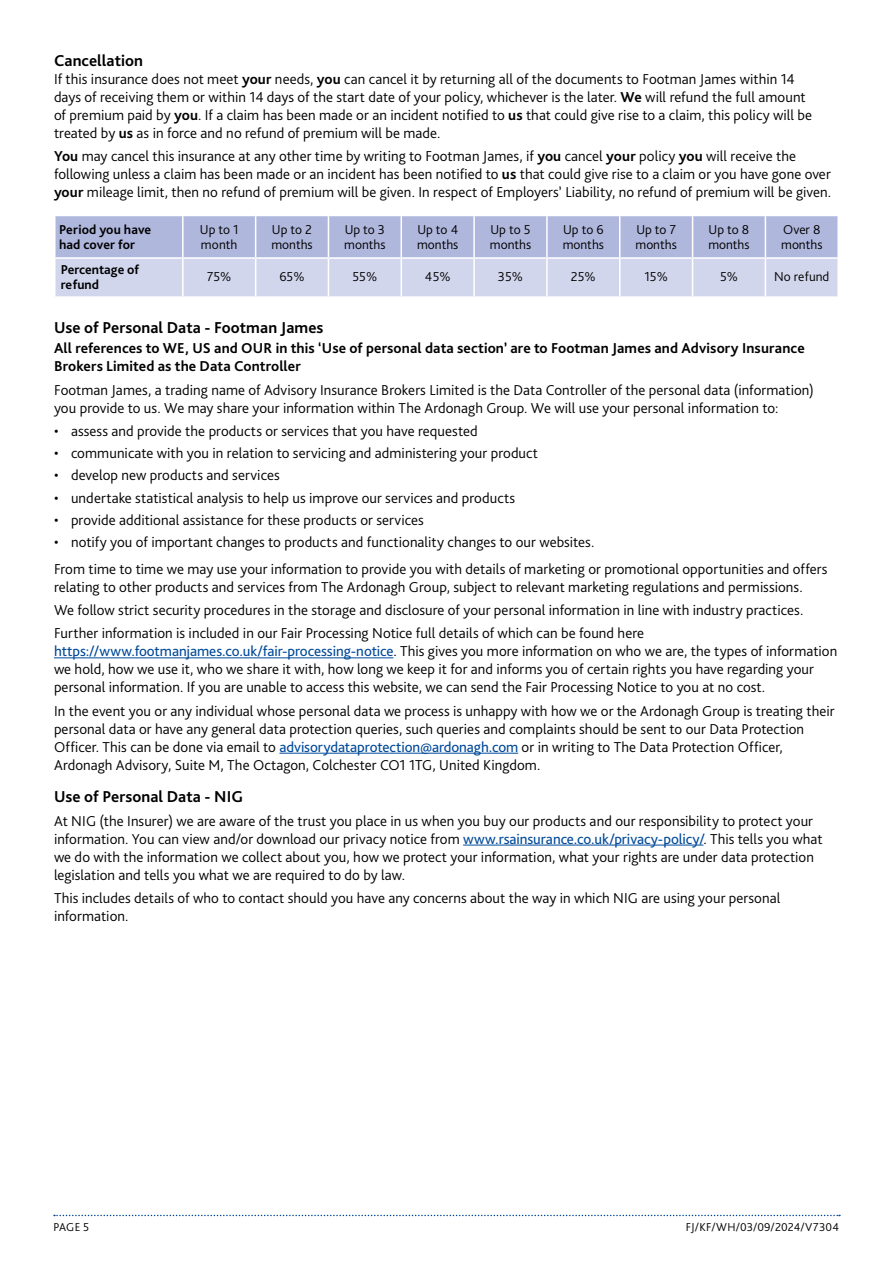
<style>
.page{position:relative;width:893px;height:1263px;background:#fff}
.page>*{position:absolute;margin:0;border:0;box-sizing:border-box;transform-origin:0 0}
.t1{font:700 16.5px "Bliss Pro";letter-spacing:.005em;color:#000}
.t2{font:300 15px/18px "Bliss Pro";letter-spacing:.005em;color:#000}
.t3{font:700 15px/18px "Bliss Pro";letter-spacing:.01em;color:#000}
.t4{font:300 13.5px/15px "Bliss Pro";color:#000}
.t5{font:700 13.5px/15px "Bliss Pro";color:#000}
.t6{font:300 12px "Bliss Pro";letter-spacing:.01em;color:#000}
.s1{font-weight:700}
.s2{font-weight:400;color:#004a9a}
</style>
<div class="page">
<svg style="left:54px;top:1215px;width:786px;height:1px"></svg>
<hr style="left:54px;top:657px;width:339px;height:1px;background:#004a9a">
<hr style="left:279px;top:753px;width:239px;height:1px;background:#004a9a">
<hr style="left:463px;top:845px;width:240px;height:1px;background:#004a9a">
<svg style="left:56px;top:216px;width:781px;height:80px;background:#c0c6e4"></svg>
<hr style="left:182px;top:216px;width:2px;height:41px;background:#fff">
<hr style="left:255px;top:216px;width:1px;height:41px;background:#fff">
<hr style="left:328px;top:216px;width:1px;height:41px;background:#fff">
<hr style="left:401px;top:216px;width:1px;height:41px;background:#fff">
<hr style="left:473px;top:216px;width:2px;height:41px;background:#fff">
<hr style="left:546px;top:216px;width:2px;height:41px;background:#fff">
<hr style="left:619px;top:216px;width:1px;height:41px;background:#fff">
<hr style="left:692px;top:216px;width:1px;height:41px;background:#fff">
<hr style="left:765px;top:216px;width:1px;height:41px;background:#fff">
<hr style="left:54px;top:257px;width:129px;height:2px;background:#fff">
<hr style="left:183px;top:257px;width:73px;height:2px;background:#fff">
<hr style="left:182px;top:259px;width:2px;height:37px;background:#fff">
<hr style="left:256px;top:257px;width:72px;height:2px;background:#fff">
<hr style="left:255px;top:259px;width:1px;height:37px;background:#fff">
<hr style="left:328px;top:257px;width:73px;height:2px;background:#fff">
<hr style="left:328px;top:259px;width:1px;height:37px;background:#fff">
<hr style="left:401px;top:257px;width:73px;height:2px;background:#fff">
<hr style="left:401px;top:259px;width:1px;height:37px;background:#fff">
<hr style="left:474px;top:257px;width:73px;height:2px;background:#fff">
<hr style="left:473px;top:259px;width:2px;height:37px;background:#fff">
<hr style="left:547px;top:257px;width:73px;height:2px;background:#fff">
<hr style="left:546px;top:259px;width:2px;height:37px;background:#fff">
<hr style="left:620px;top:257px;width:73px;height:2px;background:#fff">
<hr style="left:619px;top:259px;width:1px;height:37px;background:#fff">
<hr style="left:693px;top:257px;width:72px;height:2px;background:#fff">
<hr style="left:692px;top:259px;width:1px;height:37px;background:#fff">
<hr style="left:765px;top:257px;width:74px;height:2px;background:#fff">
<hr style="left:765px;top:259px;width:1px;height:37px;background:#fff">
<p class="t1" style="left:54px;top:50px;width:90px">Cancellation</p>
<p class="t2" style="left:54px;top:69px;width:760px">If this insurance does not meet <span class="s1">your</span> needs, <span class="s1">you</span> can cancel it by returning all of the documents to Footman James within 14 days of receiving them or within 14 days of the start date of your policy, whichever is the later. <span class="s1">We</span> will refund the full amount of premium paid by <span class="s1">you</span>. If a claim has been made or an incident notified to <span class="s1">us</span> that could give rise to a claim, this policy will be treated by <span class="s1">us</span> as in force and no refund of premium will be made.</p>
<p class="t2" style="left:54px;top:147px;width:779px"><span class="s1">You</span> may cancel this insurance at any other time by writing to Footman James, if <span class="s1">you</span> cancel <span class="s1">your</span> policy <span class="s1">you</span> will receive the following unless a claim has been made or an incident has been notified to <span class="s1">us</span> that could give rise to a claim or you have gone over <span class="s1">your</span> mileage limit, then no refund of premium will be given. In respect of Employers’ Liability, no refund of premium will be given.</p>
<p class="t5" style="left:59px;top:221px;width:94px">Period you have had cover for</p>
<p class="t4" style="left:200px;top:221px;width:40px">Up to 1 month</p>
<p class="t4" style="left:271px;top:221px;width:43px">Up to 2 months</p>
<p class="t4" style="left:344px;top:221px;width:43px">Up to 3 months</p>
<p class="t4" style="left:417px;top:221px;width:43px">Up to 4 months</p>
<p class="t4" style="left:490px;top:221px;width:43px">Up to 5 months</p>
<p class="t4" style="left:563px;top:221px;width:43px">Up to 6 months</p>
<p class="t4" style="left:635px;top:221px;width:43px">Up to 7 months</p>
<p class="t4" style="left:708px;top:221px;width:43px">Up to 8 months</p>
<p class="t4" style="left:781px;top:221px;width:43px">Over 8 months</p>
<p class="t5" style="left:61px;top:261px;width:80px">Percentage of refund</p>
<p class="t4" style="left:207px;top:269px;width:26px">75%</p>
<p class="t4" style="left:279px;top:269px;width:27px">65%</p>
<p class="t4" style="left:352px;top:269px;width:26px">55%</p>
<p class="t4" style="left:425px;top:269px;width:28px">45%</p>
<p class="t4" style="left:498px;top:269px;width:27px">35%</p>
<p class="t4" style="left:571px;top:269px;width:26px">25%</p>
<p class="t4" style="left:644px;top:269px;width:25px">15%</p>
<p class="t4" style="left:720px;top:269px;width:19px">5%</p>
<p class="t4" style="left:774px;top:269px;width:57px">No refund</p>
<p class="t1" style="left:54px;top:317px;width:271px">Use of Personal Data - Footman James</p>
<p class="t3" style="left:54px;top:339px;width:752px">All references to WE, US and OUR in this ‘Use of personal data section’ are to Footman James and Advisory Insurance<br>Brokers Limited as the Data Controller</p>
<p class="t2" style="left:54px;top:380px;width:761px">Footman James, a trading name of Advisory Insurance Brokers Limited is the Data Controller of the personal data (information) you provide to us. We may share your information within The Ardonagh Group. We will use your personal information to:</p>
<p class="t2" style="left:54px;top:422px;width:425px">• assess and provide the products or services that you have requested</p>
<p class="t2" style="left:54px;top:444px;width:486px">• communicate with you in relation to servicing and administering your product</p>
<p class="t2" style="left:54px;top:466px;width:227px">• develop new products and services</p>
<p class="t2" style="left:54px;top:488px;width:463px">• undertake statistical analysis to help us improve our services and products</p>
<p class="t2" style="left:54px;top:511px;width:371px">• provide additional assistance for these products or services</p>
<p class="t2" style="left:54px;top:533px;width:542px">• notify you of important changes to products and functionality changes to our websites.</p>
<p class="t2" style="left:54px;top:559px;width:775px">From time to time we may use your information to provide you with details of marketing or promotional opportunities and offers relating to other products and services from The Ardonagh Group, subject to relevant marketing regulations and permissions.</p>
<p class="t2" style="left:54px;top:601px;width:751px">We follow strict security procedures in the storage and disclosure of your personal information in line with industry practices.</p>
<p class="t2" style="left:54px;top:624px;width:785px">Further information is included in our Fair Processing Notice full details of which can be found here <span class="s2">https://www.footmanjames.co.uk/fair-processing-notice</span>. This gives you more information on who we are, the types of information we hold, how we use it, who we share it with, how long we keep it for and informs you of certain rights you have regarding your personal information. If you are unable to access this website, we can send the Fair Processing Notice to you at no cost.</p>
<p class="t2" style="left:54px;top:701px;width:782px">In the event you or any individual whose personal data we process is unhappy with how we or the Ardonagh Group is treating their personal data or have any general data protection queries, such queries and complaints should be sent to our Data Protection Officer. This can be done via email to <span class="s2">advisorydataprotection@ardonagh.com</span> or in writing to The Data Protection Officer, Ardonagh Advisory, Suite M, The Octagon, Colchester CO1 1TG, United Kingdom.</p>
<p class="t1" style="left:54px;top:786px;width:191px">Use of Personal Data - NIG</p>
<p class="t2" style="left:54px;top:811px;width:770px">At NIG (the Insurer) we are aware of the trust you place in us when you buy our products and our responsibility to protect your information. You can view and/or download our privacy notice from <span class="s2">www.rsainsurance.co.uk/privacy-policy/</span>. This tells you what we do with the information we collect about you, how we protect your information, what your rights are under data protection legislation and tells you what we are required to do by law.</p>
<p class="t2" style="left:54px;top:888px;width:728px">This includes details of who to contact should you have any concerns about the way in which NIG are using your personal information.</p>
<p class="t6" style="left:53px;top:1220px;width:37px">PAGE 5</p>
<p class="t6" style="left:686px;top:1220px;width:155px">FJ/KF/WH/03/09/2024/V7304</p>
</div>
